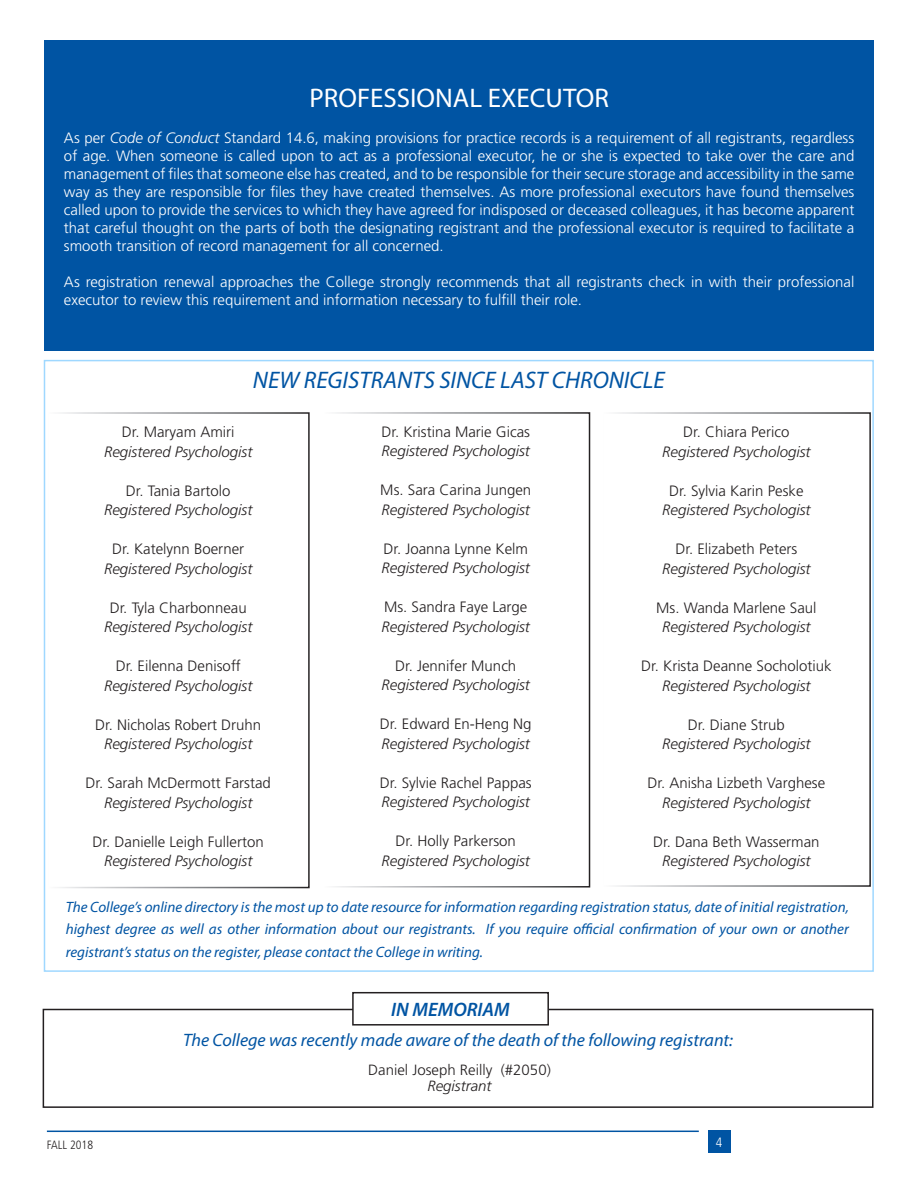
<style>
.page{position:relative;width:918px;height:1188px;background:#fff}
.page>*{position:absolute;margin:0;border:0;box-sizing:border-box;transform-origin:0 0}
.t1{font:27px "Myriad Pro";color:#fff}
.t2{font:italic 24px "Myriad Pro";color:#0054a3}
.t3{font:italic 600 19.5px "Myriad Pro";color:#0054a3}
.t4{font:italic 18px "Myriad Pro";color:#0054a3}
.t5{font:300 15px/18px "Frutiger LT Std";color:#fff;text-align:justify}
.t6{font:italic 300 15px "Frutiger LT Std";color:#231f20}
.t7{font:300 15px "Frutiger LT Std";color:#231f20}
.t8{font:italic 15px/22.5px "Myriad Pro";color:#0054a3;text-align:justify}
.t9{font:300 14.85px "Frutiger LT Std";color:#231f20}
.t10{font:italic 300 14.85px "Frutiger LT Std";color:#231f20}
.t11{font:300 condensed 13.5px "Frutiger LT Std";color:#fff}
.t12{font:300 condensed 12px "Frutiger LT Std";color:#231f20}
.s1{font-style:italic}
</style>
<div class="page">
<div style="left:708px;top:1131px;width:22px;height:22px;background:#0054a3"></div>
<hr style="left:47px;top:1131px;width:652px;height:1px;background:#0054a3">
<div style="left:47px;top:412px;width:263px;height:476px;border:2px solid #fff"></div>
<div style="left:321px;top:412px;width:269px;height:476px;border:2px solid #fff"></div>
<div style="left:602px;top:412px;width:269px;height:475px;border:2px solid #fff"></div>
<div style="left:43px;top:1009px;width:831px;height:99px;border:2px solid #231f20"></div>
<div style="left:353px;top:993px;width:195px;height:32px;background:#fff"></div>
<div style="left:352px;top:992px;width:197px;height:34px;border:2px solid #231f20"></div>
<div style="left:44px;top:41px;width:830px;height:310px;background:#0054a3"></div>
<p class="t1" style="left:310px;top:82px;width:301px">PROFESSIONAL EXECUTOR</p>
<p class="t5" style="left:64px;top:130px;width:792px">As per <span class="s1">Code of Conduct</span> Standard 14.6, making provisions for practice records is a requirement of all registrants, regardless of age. When someone is called upon to act as a professional executor, he or she is expected to take over the care and management of files that someone else has created, and to be responsible for their secure storage and accessibility in the same way as they are responsible for files they have created themselves. As more professional executors have found themselves called upon to provide the services to which they have agreed for indisposed or deceased colleagues, it has become apparent that careful thought on the parts of both the designating registrant and the professional executor is required to facilitate a smooth transition of record management for all concerned.</p>
<p class="t5" style="left:64px;top:274px;width:792px">As registration renewal approaches the College strongly recommends that all registrants check in with their professional executor to review this requirement and information necessary to fulfill their role.</p>
<p class="t2" style="left:253px;top:365px;width:413px">NEW REGISTRANTS SINCE LAST CHRONICLE</p>
<p class="t7" style="left:122px;top:423px;width:114px">Dr. Maryam Amiri</p>
<p class="t6" style="left:104px;top:443px;width:150px">Registered Psychologist</p>
<p class="t7" style="left:126px;top:482px;width:106px">Dr. Tania Bartolo</p>
<p class="t6" style="left:104px;top:501px;width:150px">Registered Psychologist</p>
<p class="t7" style="left:112px;top:540px;width:134px">Dr. Katelynn Boerner</p>
<p class="t6" style="left:104px;top:560px;width:150px">Registered Psychologist</p>
<p class="t7" style="left:110px;top:599px;width:138px">Dr. Tyla Charbonneau</p>
<p class="t6" style="left:104px;top:618px;width:150px">Registered Psychologist</p>
<p class="t7" style="left:116px;top:657px;width:127px">Dr. Eilenna Denisoff</p>
<p class="t6" style="left:104px;top:677px;width:150px">Registered Psychologist</p>
<p class="t7" style="left:95px;top:716px;width:168px">Dr. Nicholas Robert Druhn</p>
<p class="t6" style="left:104px;top:735px;width:150px">Registered Psychologist</p>
<p class="t7" style="left:86px;top:774px;width:187px">Dr. Sarah McDermott Farstad</p>
<p class="t6" style="left:104px;top:794px;width:150px">Registered Psychologist</p>
<p class="t7" style="left:93px;top:833px;width:173px">Dr. Danielle Leigh Fullerton</p>
<p class="t6" style="left:104px;top:852px;width:150px">Registered Psychologist</p>
<p class="t7" style="left:381px;top:423px;width:150px">Dr. Kristina Marie Gicas</p>
<p class="t6" style="left:382px;top:443px;width:150px">Registered Psychologist</p>
<p class="t7" style="left:380px;top:482px;width:152px">Ms. Sara Carina Jungen</p>
<p class="t6" style="left:382px;top:501px;width:150px">Registered Psychologist</p>
<p class="t7" style="left:383px;top:540px;width:146px">Dr. Joanna Lynne Kelm</p>
<p class="t6" style="left:382px;top:560px;width:150px">Registered Psychologist</p>
<p class="t7" style="left:384px;top:599px;width:145px">Ms. Sandra Faye Large</p>
<p class="t6" style="left:382px;top:618px;width:150px">Registered Psychologist</p>
<p class="t7" style="left:395px;top:657px;width:123px">Dr. Jennifer Munch</p>
<p class="t6" style="left:382px;top:677px;width:150px">Registered Psychologist</p>
<p class="t7" style="left:380px;top:716px;width:153px">Dr. Edward En-Heng Ng</p>
<p class="t6" style="left:382px;top:735px;width:150px">Registered Psychologist</p>
<p class="t7" style="left:380px;top:774px;width:153px">Dr. Sylvie Rachel Pappas</p>
<p class="t6" style="left:382px;top:794px;width:150px">Registered Psychologist</p>
<p class="t7" style="left:396px;top:833px;width:122px">Dr. Holly Parkerson</p>
<p class="t6" style="left:382px;top:852px;width:150px">Registered Psychologist</p>
<p class="t7" style="left:683px;top:423px;width:108px">Dr. Chiara Perico</p>
<p class="t6" style="left:662px;top:443px;width:150px">Registered Psychologist</p>
<p class="t7" style="left:669px;top:482px;width:136px">Dr. Sylvia Karin Peske</p>
<p class="t6" style="left:662px;top:501px;width:150px">Registered Psychologist</p>
<p class="t7" style="left:675px;top:540px;width:123px">Dr. Elizabeth Peters</p>
<p class="t6" style="left:662px;top:560px;width:150px">Registered Psychologist</p>
<p class="t7" style="left:656px;top:599px;width:162px">Ms. Wanda Marlene Saul</p>
<p class="t6" style="left:662px;top:618px;width:150px">Registered Psychologist</p>
<p class="t7" style="left:641px;top:657px;width:192px">Dr. Krista Deanne Socholotiuk</p>
<p class="t6" style="left:662px;top:677px;width:150px">Registered Psychologist</p>
<p class="t7" style="left:688px;top:716px;width:98px">Dr. Diane Strub</p>
<p class="t6" style="left:662px;top:735px;width:150px">Registered Psychologist</p>
<p class="t7" style="left:647px;top:774px;width:179px">Dr. Anisha Lizbeth Varghese</p>
<p class="t6" style="left:662px;top:794px;width:150px">Registered Psychologist</p>
<p class="t7" style="left:653px;top:833px;width:168px">Dr. Dana Beth Wasserman</p>
<p class="t6" style="left:662px;top:852px;width:150px">Registered Psychologist</p>
<p class="t8" style="left:66px;top:895px;width:785px">The College’s online directory is the most up to date resource for information regarding registration status, date of initial registration, highest degree as well as other information about our registrants. If you require official confirmation of your own or another registrant’s status on the register, please contact the College in writing.</p>
<p class="t3" style="left:391px;top:999px;width:120px">IN MEMORIAM</p>
<p class="t4" style="left:183px;top:1029px;width:552px">The College was recently made aware of the death of the following registrant:</p>
<p class="t9" style="left:368px;top:1061px;width:184px">Daniel Joseph Reilly (#2050)</p>
<p class="t10" style="left:427px;top:1078px;width:66px">Registrant</p>
<p class="t12" style="left:47px;top:1138px;width:48px">FALL 2018</p>
<p class="t11" style="left:716px;top:1134px;width:8px">4</p>
</div>
